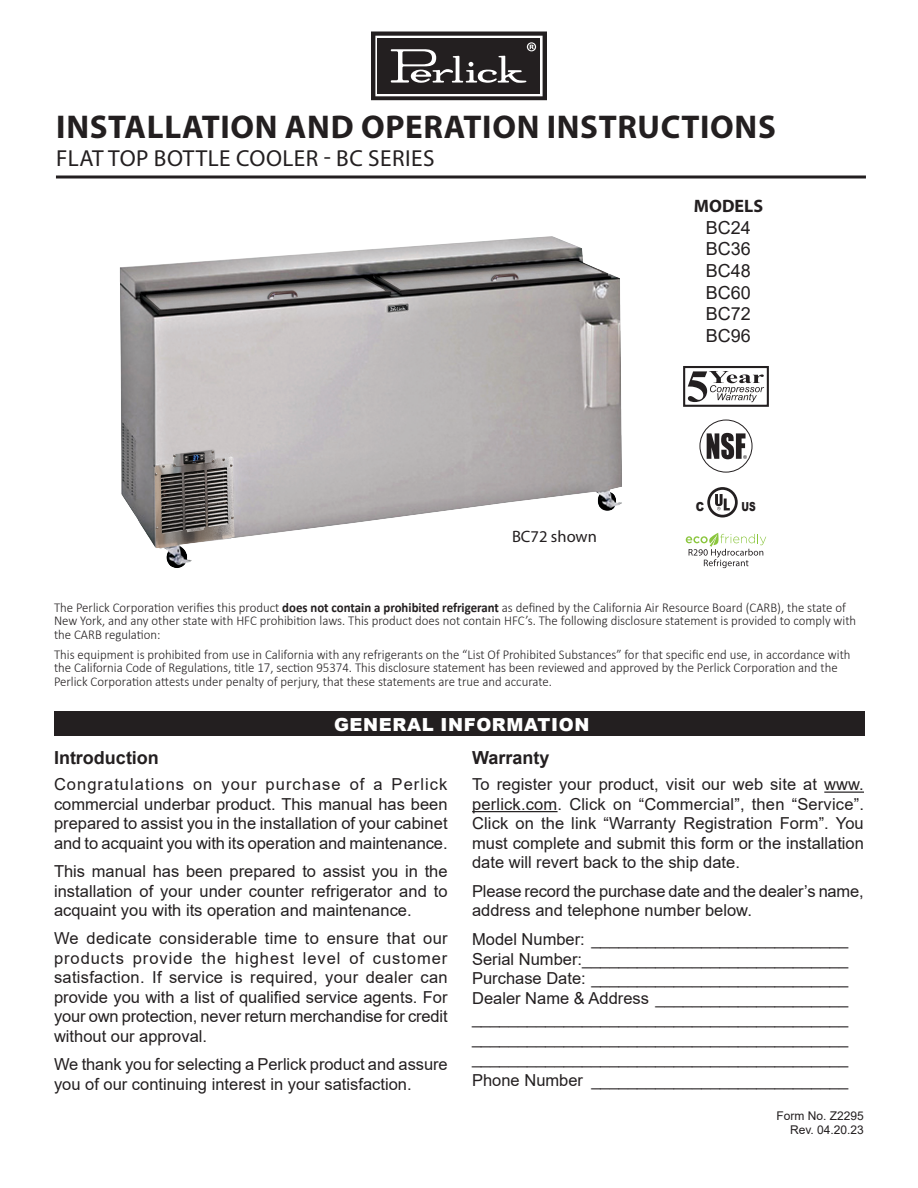
<style>
.page{position:relative;width:918px;height:1188px;background:#fff}
.page>*{position:absolute;margin:0;border:0;box-sizing:border-box;transform-origin:0 0}
.t1{font:700 33px "Myriad Pro";letter-spacing:.02em;color:#231f20}
.t2{font:23.25px "Myriad Pro";letter-spacing:.02em;color:#231f20}
.t3{font:18px/21.6px "Arial";color:#231f20;text-align:justify}
.t4{font:700 18px "Arial";color:#231f20}
.t5{font:900 18px "Arial";letter-spacing:.035em;color:#fff}
.t6{font:700 18px "Myriad Pro";color:#231f20}
.t7{font:16.5px/19.5px "Arial";color:#231f20;text-align:justify}
.t8{font:16.5px "Myriad Pro";color:#231f20}
.t9{font:300 13.5px/13.5px "Calibri";color:#231f20;scale:.95 1}
.t10{font:900 12.45px "Arial";color:#231f20;scale:.74 1}
.t11{font:900 12.45px "Arial";color:#231f20;scale:.87 1}
.t12{font:12px/14.4px "Arial";color:#231f20;text-align:right}
.s1{font-weight:700}
</style>
<div class="page">
<div style="left:700px;top:420px;width:52px;height:52px;border:1px solid #231f20;border-radius:50%"></div>
<svg style="left:707px;top:433px;width:40px;height:26px"></svg>
<img style="left:120px;top:236px;width:502px;height:332px">
<svg style="left:707px;top:487px;width:31px;height:30px"></svg>
<svg style="left:371px;top:31px;width:176px;height:69px;background:#4c494a"></svg>
<hr style="left:56px;top:176px;width:810px;height:2px;background:#231f20">
<svg style="left:688px;top:371px;width:76px;height:31px"></svg>
<div style="left:683px;top:366px;width:86px;height:41px;border:2px solid #231f20"></div>
<svg style="left:686px;top:533px;width:80px;height:35px"></svg>
<div style="left:54px;top:712px;width:810px;height:24px;background:#231f20"></div>
<hr style="left:824px;top:792px;width:40px;height:1px;background:#231f20">
<hr style="left:472px;top:811px;width:86px;height:1px;background:#231f20">
<h1 class="t1" style="left:56px;top:105px;width:721px">INSTALLATION AND OPERATION INSTRUCTIONS</h1>
<h2 class="t2" style="left:56px;top:144px;width:380px">FLAT TOP BOTTLE COOLER - BC SERIES</h2>
<p class="t6" style="left:694px;top:194px;width:71px">MODELS</p>
<p class="t3" style="left:706px;top:216px;width:47px">BC24<br>BC36<br>BC48<br>BC60<br>BC72<br>BC96</p>
<p class="t8" style="left:512px;top:526px;width:86px">BC72 shown</p>
<p class="t11" style="left:696px;top:498px;width:11px">C</p>
<p class="t10" style="left:741px;top:497px;width:21px">US</p>
<p class="t9" style="left:54px;top:600px;width:846px">The Perlick Corporation verifies this product <span class="s1">does not contain a prohibited refrigerant</span> as defined by the California Air Resource Board (CARB), the state of<br>New York, and any other state with HFC prohibition laws. This product does not contain HFC’s. The following disclosure statement is provided to comply with the CARB regulation:</p>
<p class="t9" style="left:54px;top:648px;width:840px">This equipment is prohibited from use in California with any refrigerants on the “List Of Prohibited Substances” for that specific end use, in accordance with the California Code of Regulations, title 17, section 95374. This disclosure statement has been reviewed and approved by the Perlick Corporation and the<br>Perlick Corporation attests under penalty of perjury, that these statements are true and accurate.</p>
<p class="t5" style="left:334px;top:711px;width:257px">GENERAL INFORMATION</p>
<p class="t4" style="left:54px;top:745px;width:106px">Introduction</p>
<p class="t7" style="left:54px;top:775px;width:395px">Congratulations on your purchase of a Perlick commercial underbar product. This manual has been prepared to assist you in the installation of your cabinet and to acquaint you with its operation and maintenance.</p>
<p class="t7" style="left:54px;top:861px;width:395px">This manual has been prepared to assist you in the installation of your under counter refrigerator and to acquaint you with its operation and maintenance.</p>
<p class="t7" style="left:54px;top:929px;width:395px">We dedicate considerable time to ensure that our products provide the highest level of customer satisfaction. If service is required, your dealer can provide you with a list of qualified service agents. For your own protection, never return merchandise for credit without our approval.</p>
<p class="t7" style="left:54px;top:1054px;width:395px">We thank you for selecting a Perlick product and assure you of our continuing interest in your satisfaction.</p>
<p class="t4" style="left:472px;top:745px;width:79px">Warranty</p>
<p class="t7" style="left:472px;top:775px;width:393px">To register your product, visit our web site at www. perlick.com. Click on “Commercial”, then “Service”.<br>Click on the link “Warranty Registration Form”. You must complete and submit this form or the installation date will revert back to the ship date.</p>
<p class="t7" style="left:472px;top:881px;width:393px">Please record the purchase date and the dealer’s name, address and telephone number below.</p>
<p class="t7" style="left:472px;top:929px;width:378px">Model Number: ____________________________ Serial Number:_____________________________ Purchase Date: ____________________________ Dealer Name &amp; Address _____________________ _________________________________________ _________________________________________ _________________________________________</p>
<p class="t7" style="left:472px;top:1070px;width:378px">Phone Number ____________________________</p>
<p class="t12" style="left:777px;top:1108px;width:89px">Form No. Z2295<br>Rev. 04.20.23</p>
</div>
